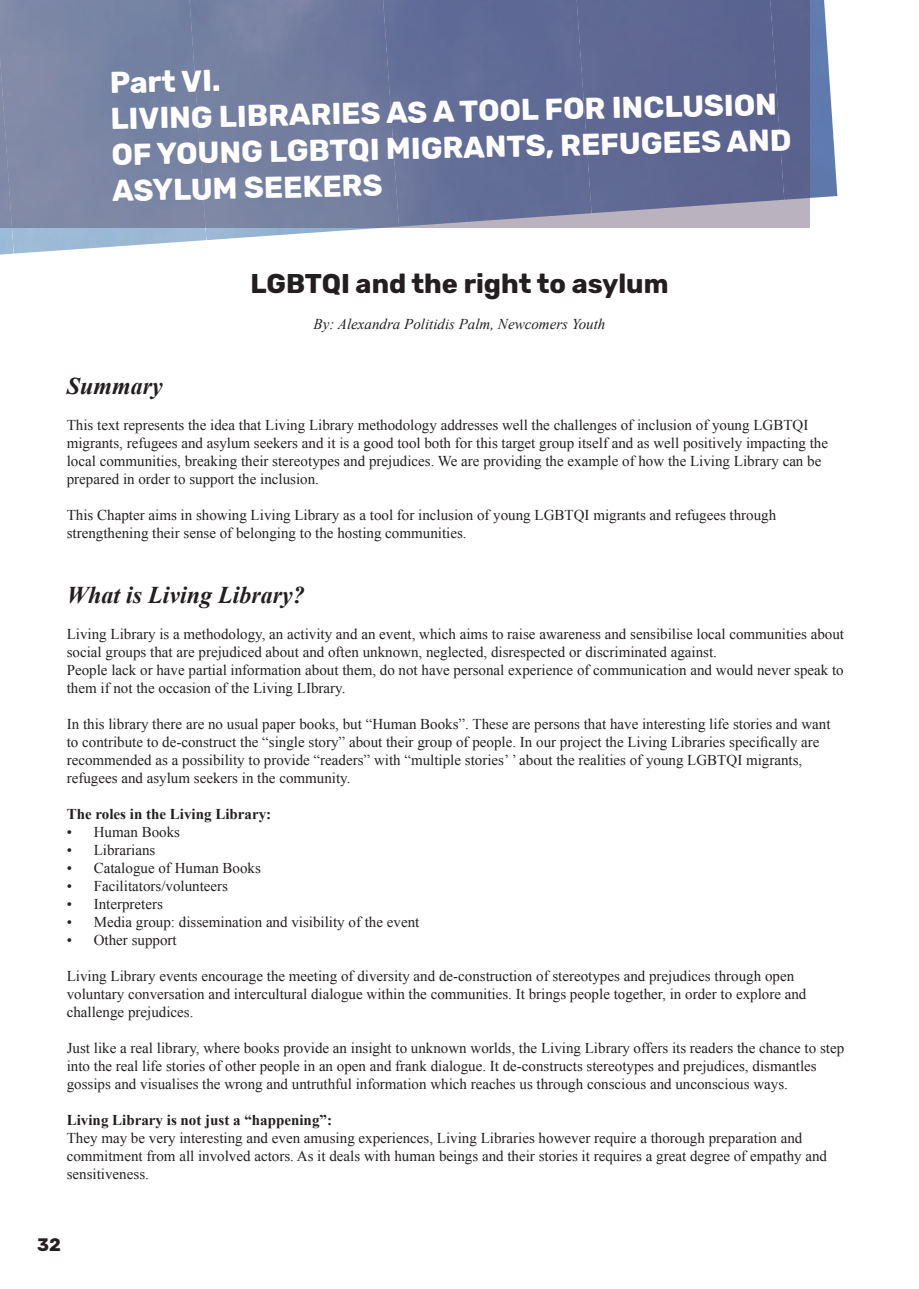
<style>
.page{position:relative;width:919px;height:1289px;background:#fff}
.page>*{position:absolute;margin:0;border:0;box-sizing:border-box;transform-origin:0 0}
.t1{font:700 30px/36.9px "Rubik";color:#fff}
.t2{font:700 27px "Rubik";color:#231f20}
.t3{font:italic 700 24px "Times New Roman";color:#231f20}
.t4{font:700 18px "Rubik";color:#231f20}
.t5{font:15px/18px "Times New Roman";color:#231f20}
.t6{font:700 15px "Times New Roman";color:#231f20}
.t7{font:italic 15px "Times New Roman";color:#231f20}
</style>
<div class="page">
<img style="left:809px;top:0;width:28px;height:200px">
<img style="left:206px;top:228px;width:173px;height:12px">
<img style="left:0;top:228px;width:14px;height:27px">
<svg style="left:0;top:0;width:809px;height:228px;background:#6e779c"></svg>
<p class="t1" style="left:110px;top:65px;width:112px;rotate:-1deg">Part VI.</p>
<p class="t1" style="left:110px;top:100px;width:667px;rotate:-1deg">LIVING LIBRARIES AS A TOOL FOR INCLUSION</p>
<p class="t1" style="left:111px;top:136px;width:681px;rotate:-1deg">OF YOUNG LGBTQI MIGRANTS, REFUGEES AND<br>ASYLUM SEEKERS</p>
<p class="t2" style="left:250px;top:268px;width:419px">LGBTQI and the right to asylum</p>
<p class="t7" style="left:313px;top:314px;width:293px">By: Alexandra Politidis Palm, Newcomers Youth</p>
<p class="t3" style="left:67px;top:369px;width:98px">Summary</p>
<p class="t5" style="left:67px;top:416px;width:762px">This text represents the idea that Living Library methodology addresses well the challenges of inclusion of young LGBTQI migrants, refugees and asylum seekers and it is a good tool both for this target group itself and as well positively impacting the local communities, breaking their stereotypes and prejudices. We are providing the example of how the Living Library can be prepared in order to support the inclusion.</p>
<p class="t5" style="left:67px;top:506px;width:711px">This Chapter aims in showing Living Library as a tool for inclusion of young LGBTQI migrants and refugees through strengthening their sense of belonging to the hosting communities.</p>
<p class="t3" style="left:67px;top:578px;width:240px">What is Living Library?</p>
<p class="t5" style="left:67px;top:624px;width:778px">Living Library is a methodology, an activity and an event, which aims to raise awareness and sensibilise local communities about social groups that are prejudiced about and often unknown, neglected, disrespected or discriminated against.</p>
<p class="t5" style="left:67px;top:660px;width:778px">People lack or have partial information about them, do not have personal experience of communication and would never speak to them if not the occasion of the Living LIbrary.</p>
<p class="t5" style="left:67px;top:714px;width:765px">In this library there are no usual paper books, but “Human Books”. These are persons that have interesting life stories and want to contribute to de-construct the “single story” about their group of people. In our project the Living Libraries specifically are recommended as a possibility to provide “readers” with “multiple stories’ ’ about the realities of young LGBTQI migrants, refugees and asylum seekers in the community.</p>
<p class="t6" style="left:67px;top:803px;width:206px">The roles in the Living Library:</p>
<p class="t5" style="left:67px;top:822px;width:115px">• Human Books</p>
<p class="t5" style="left:67px;top:840px;width:90px">• Librarians</p>
<p class="t5" style="left:67px;top:858px;width:196px">• Catalogue of Human Books</p>
<p class="t5" style="left:67px;top:876px;width:163px">• Facilitators/volunteers</p>
<p class="t5" style="left:67px;top:894px;width:98px">• Interpreters</p>
<p class="t5" style="left:67px;top:912px;width:354px">• Media group: dissemination and visibility of the event</p>
<p class="t5" style="left:67px;top:930px;width:111px">• Other support</p>
<p class="t5" style="left:67px;top:966px;width:741px">Living Library events encourage the meeting of diversity and de-construction of stereotypes and prejudices through open voluntary conversation and intercultural dialogue within the communities. It brings people together, in order to explore and challenge prejudices.</p>
<p class="t5" style="left:67px;top:1038px;width:778px">Just like a real library, where books provide an insight to unknown worlds, the Living Library offers its readers the chance to step into the real life stories of other people in an open and frank dialogue. It de-constructs stereotypes and prejudices, dismantles gossips and visualises the wrong and untruthful information which reaches us through conscious and unconscious ways.</p>
<p class="t6" style="left:67px;top:1109px;width:267px">Living Library is not just a “happening”:</p>
<p class="t5" style="left:67px;top:1128px;width:761px">They may be very interesting and even amusing experiences, Living Libraries however require a thorough preparation and commitment from all involved actors. As it deals with human beings and their stories it requires a great degree of empathy and sensitiveness.</p>
<p class="t4" style="left:37px;top:1234px;width:25px">32</p>
</div>
